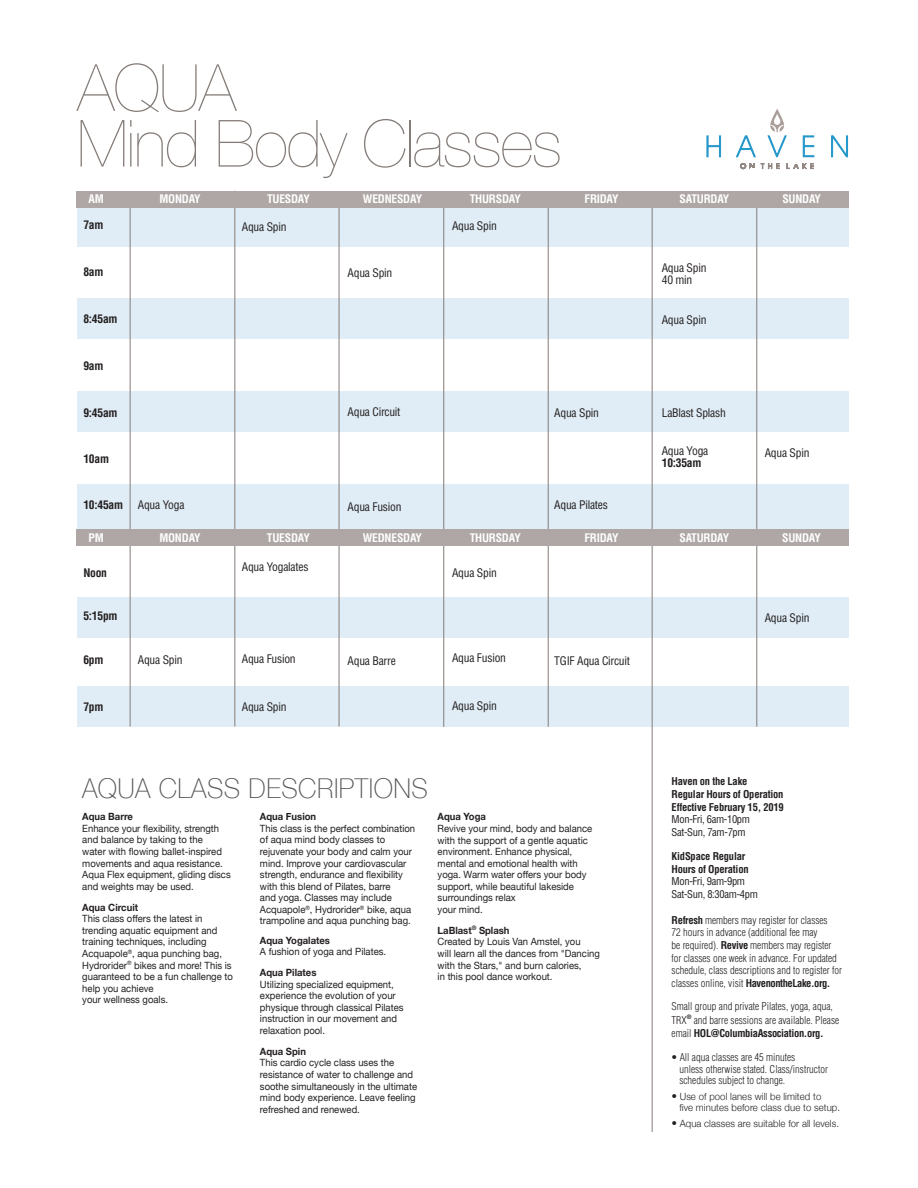
<style>
.page{position:relative;width:918px;height:1188px;background:#fff}
.page>*{position:absolute;margin:0;border:0;box-sizing:border-box;transform-origin:0 0}
.t1{font:200 65.25px/55.8px "Helvetica Neue";letter-spacing:-.02em;color:#847c78}
.t2{font:100 27.3px "Helvetica Neue";letter-spacing:.02em;color:#57585a;scale:.95 1}
.t3{font:condensed 11.55px/11.6px "Helvetica LT";letter-spacing:-.02em;color:#231f20}
.t4{font:700 condensed 11.55px "Helvetica LT";letter-spacing:-.02em;color:#fff}
.t5{font:700 condensed 11.55px "Helvetica LT";letter-spacing:-.02em;color:#231f20}
.t6{font:300 condensed 10.5px/12.6px "Helvetica LT";color:#231f20}
.t7{font:700 condensed 10.5px/12.6px "Helvetica LT";letter-spacing:-.02em;color:#231f20}
.t8{font:condensed 10.5px/12.6px "Helvetica LT";letter-spacing:-.03em;color:#231f20}
.t9{font:10.05px/11.6px "Helvetica Neue";color:#231f20;scale:.95 1}
.t10{font:300 10.05px/10.5px "Helvetica Neue";letter-spacing:.01em;color:#231f20;scale:.95 1}
.s1{font-weight:700}
.s2{font-weight:400}
.s3{font-weight:300}
.s4{font-family:"Helvetica LT";font-stretch:condensed;font-size:10.5px}
</style>
<div class="page">
<div style="left:77px;top:686px;width:772px;height:41px;background:#e0edf6"></div>
<div style="left:77px;top:597px;width:772px;height:41px;background:#e0edf6"></div>
<div style="left:77px;top:484px;width:772px;height:48px;background:#e0edf6"></div>
<div style="left:77px;top:391px;width:772px;height:41px;background:#e0edf6"></div>
<div style="left:77px;top:298px;width:772px;height:41px;background:#e0edf6"></div>
<div style="left:77px;top:206px;width:772px;height:41px;background:#e0edf6"></div>
<hr style="left:130px;top:192px;width:1px;height:534px;background:#847c78">
<hr style="left:235px;top:191px;width:1px;height:535px;background:#847c78">
<hr style="left:339px;top:194px;width:1px;height:532px;background:#847c78">
<hr style="left:443px;top:194px;width:1px;height:533px;background:#847c78">
<hr style="left:548px;top:195px;width:1px;height:532px;background:#847c78">
<hr style="left:652px;top:194px;width:1px;height:938px;background:#847c78">
<hr style="left:757px;top:195px;width:1px;height:532px;background:#847c78">
<div style="left:77px;top:191px;width:772px;height:16px;background:#aea7a5"></div>
<svg style="left:707px;top:136px;width:14px;height:21px"></svg>
<svg style="left:831px;top:136px;width:17px;height:21px"></svg>
<svg style="left:736px;top:109px;width:78px;height:61px"></svg>
<div style="left:76px;top:530px;width:773px;height:16px;background:#aea7a5"></div>
<p class="t1" style="left:77px;top:58px;width:487px">AQUA<br>Mind Body Classes</p>
<p class="t4" style="left:89px;top:192px;width:17px">AM</p>
<p class="t4" style="left:159px;top:192px;width:43px">MONDAY</p>
<p class="t4" style="left:267px;top:192px;width:44px">TUESDAY</p>
<p class="t4" style="left:363px;top:192px;width:61px">WEDNESDAY</p>
<p class="t4" style="left:470px;top:192px;width:53px">THURSDAY</p>
<p class="t4" style="left:584px;top:192px;width:36px">FRIDAY</p>
<p class="t4" style="left:680px;top:192px;width:51px">SATURDAY</p>
<p class="t4" style="left:782px;top:192px;width:40px">SUNDAY</p>
<p class="t5" style="left:83px;top:218px;width:22px">7am</p>
<p class="t5" style="left:83px;top:265px;width:22px">8am</p>
<p class="t5" style="left:83px;top:312px;width:36px">8:45am</p>
<p class="t5" style="left:83px;top:358px;width:22px">9am</p>
<p class="t5" style="left:83px;top:405px;width:36px">9:45am</p>
<p class="t5" style="left:83px;top:452px;width:27px">10am</p>
<p class="t5" style="left:83px;top:498px;width:41px">10:45am</p>
<p class="t3" style="left:138px;top:499px;width:48px">Aqua Yoga</p>
<p class="t3" style="left:242px;top:221px;width:46px">Aqua Spin</p>
<p class="t3" style="left:452px;top:220px;width:46px">Aqua Spin</p>
<p class="t3" style="left:348px;top:267px;width:46px">Aqua Spin</p>
<p class="t3" style="left:662px;top:262px;width:46px">Aqua Spin<br>40 min</p>
<p class="t3" style="left:662px;top:314px;width:46px">Aqua Spin</p>
<p class="t3" style="left:348px;top:406px;width:54px">Aqua Circuit</p>
<p class="t3" style="left:554px;top:406px;width:46px">Aqua Spin</p>
<p class="t3" style="left:662px;top:406px;width:66px">LaBlast Splash</p>
<p class="t3" style="left:662px;top:445px;width:48px">Aqua Yoga<br><span class="s1">10:35am</span></p>
<p class="t3" style="left:765px;top:446px;width:46px">Aqua Spin</p>
<p class="t3" style="left:348px;top:501px;width:55px">Aqua Fusion</p>
<p class="t3" style="left:554px;top:499px;width:55px">Aqua Pilates</p>
<p class="t4" style="left:89px;top:531px;width:17px">PM</p>
<p class="t4" style="left:159px;top:531px;width:43px">MONDAY</p>
<p class="t4" style="left:267px;top:531px;width:44px">TUESDAY</p>
<p class="t4" style="left:363px;top:531px;width:61px">WEDNESDAY</p>
<p class="t4" style="left:470px;top:531px;width:53px">THURSDAY</p>
<p class="t4" style="left:584px;top:531px;width:36px">FRIDAY</p>
<p class="t4" style="left:680px;top:531px;width:51px">SATURDAY</p>
<p class="t4" style="left:782px;top:531px;width:40px">SUNDAY</p>
<p class="t5" style="left:83px;top:565px;width:25px">Noon</p>
<p class="t5" style="left:83px;top:609px;width:36px">5:15pm</p>
<p class="t5" style="left:83px;top:652px;width:22px">6pm</p>
<p class="t5" style="left:83px;top:699px;width:22px">7pm</p>
<p class="t3" style="left:138px;top:654px;width:46px">Aqua Spin</p>
<p class="t3" style="left:242px;top:561px;width:68px">Aqua Yogalates</p>
<p class="t3" style="left:242px;top:653px;width:55px">Aqua Fusion</p>
<p class="t3" style="left:242px;top:701px;width:46px">Aqua Spin</p>
<p class="t3" style="left:348px;top:655px;width:50px">Aqua Barre</p>
<p class="t3" style="left:452px;top:567px;width:46px">Aqua Spin</p>
<p class="t3" style="left:452px;top:652px;width:55px">Aqua Fusion</p>
<p class="t3" style="left:452px;top:700px;width:46px">Aqua Spin</p>
<p class="t3" style="left:554px;top:655px;width:77px">TGIF Aqua Circuit</p>
<p class="t2" style="left:82px;top:768px;width:365px">AQUA CLASS DESCRIPTIONS</p>
<p class="t9" style="left:82px;top:812px;width:158px"><span class="s1">Aqua Barre<br></span>Enhance your flexibility, strength and balance by taking to the<br>water with flowing ballet-inspired movements and aqua resistance.<br>Aqua Flex equipment, gliding discs and weights may be used.</p>
<p class="t9" style="left:82px;top:902px;width:160px"><span class="s1">Aqua Circuit<br></span>This class offers the latest in trending aquatic equipment and training techniques, including<br>Acquapole<sup>®</sup>, aqua punching bag,<br>Hydrorider<sup>®</sup> bikes and more! This is guaranteed to be a fun challenge to help you achieve<br>your wellness goals.</p>
<p class="t9" style="left:260px;top:812px;width:165px"><span class="s1">Aqua Fusion<br></span>This class is the perfect combination of aqua mind body classes to rejuvenate your body and calm your mind. Improve your cardiovascular strength, endurance and flexibility with this blend of Pilates, barre<br>and yoga. Classes may include<br>Acquapole<sup>®</sup>, Hydrorider<sup>®</sup> bike, aqua trampoline and aqua punching bag.</p>
<p class="t9" style="left:260px;top:936px;width:134px;line-height:10.5px"><span class="s1">Aqua Yogalates<br></span>A fushion of yoga and Pilates.</p>
<p class="t9" style="left:260px;top:967px;width:153px"><span class="s1">Aqua Pilates<br></span>Utilizing specialized equipment, experience the evolution of your physique through classical Pilates instruction in our movement and relaxation pool.</p>
<p class="t9" style="left:260px;top:1046px;width:167px"><span class="s1">Aqua Spin<br></span>This cardio cycle class uses the resistance of water to challenge and soothe simultaneously in the ultimate mind body experience. Leave feeling refreshed and renewed.</p>
<p class="t9" style="left:438px;top:812px;width:164px"><span class="s1">Aqua Yoga<br></span>Revive your mind, body and balance with the support of a gentle aquatic environment. Enhance physical, mental and emotional health with yoga. Warm water offers your body support, while beautiful lakeside surroundings relax<br>your mind.</p>
<p class="t9" style="left:438px;top:925px;width:172px"><span class="s1">LaBlast</span><sup>®</sup> <span class="s1">Splash<br></span>Created by Louis Van Amstel, you<br>will learn all the dances from "Dancing with the Stars," and burn calories,<br>in this pool dance workout.</p>
<p class="t3" style="left:765px;top:612px;width:46px">Aqua Spin</p>
<p class="t7" style="left:672px;top:775px;width:114px">Haven on the Lake<br>Regular Hours of Operation<br>Effective February 15, 2019<br><span class="s2">Mon-Fri, 6am-10pm<br>Sat-Sun, 7am-7pm</span></p>
<p class="t8" style="left:672px;top:850px;width:88px"><span class="s1">KidSpace Regular<br>Hours of Operation<br></span>Mon-Fri, 9am-9pm<br>Sat-Sun, 8:30am-4pm</p>
<p class="t6" style="left:672px;top:914px;width:172px"><span class="s1">Refresh</span> members may register for classes<br>72 hours in advance (additional fee may<br>be required). <span class="s1">Revive</span> members may register for classes one week in advance. For updated schedule, class descriptions and to register for classes online, visit <span class="s1">HavenontheLake.org.</span></p>
<p class="t6" style="left:672px;top:999px;width:169px;line-height:13.6px">Small group and private Pilates, yoga, aqua,<br>TRX<sup>®</sup> and barre sessions are available. Please</p>
<p class="t7" style="left:672px;top:1027px;width:154px"><span class="s3">email</span> HOL@ColumbiaAssociation.org.</p>
<p class="t6" style="left:679px;top:1051px;width:150px;line-height:11.6px;text-indent:-8px">• All aqua classes are 45 minutes<br>unless otherwise stated. Class/instructor schedules subject to change.</p>
<p class="t10" style="left:679px;top:1091px;width:171px;text-indent:-8px"><span class="s4">•</span> Use of pool lanes will be limited to<br>five minutes before class due to setup.</p>
<p class="t10" style="left:671px;top:1118px;width:178px"><span class="s4">•</span> Aqua classes are suitable for all levels.</p>
</div>
